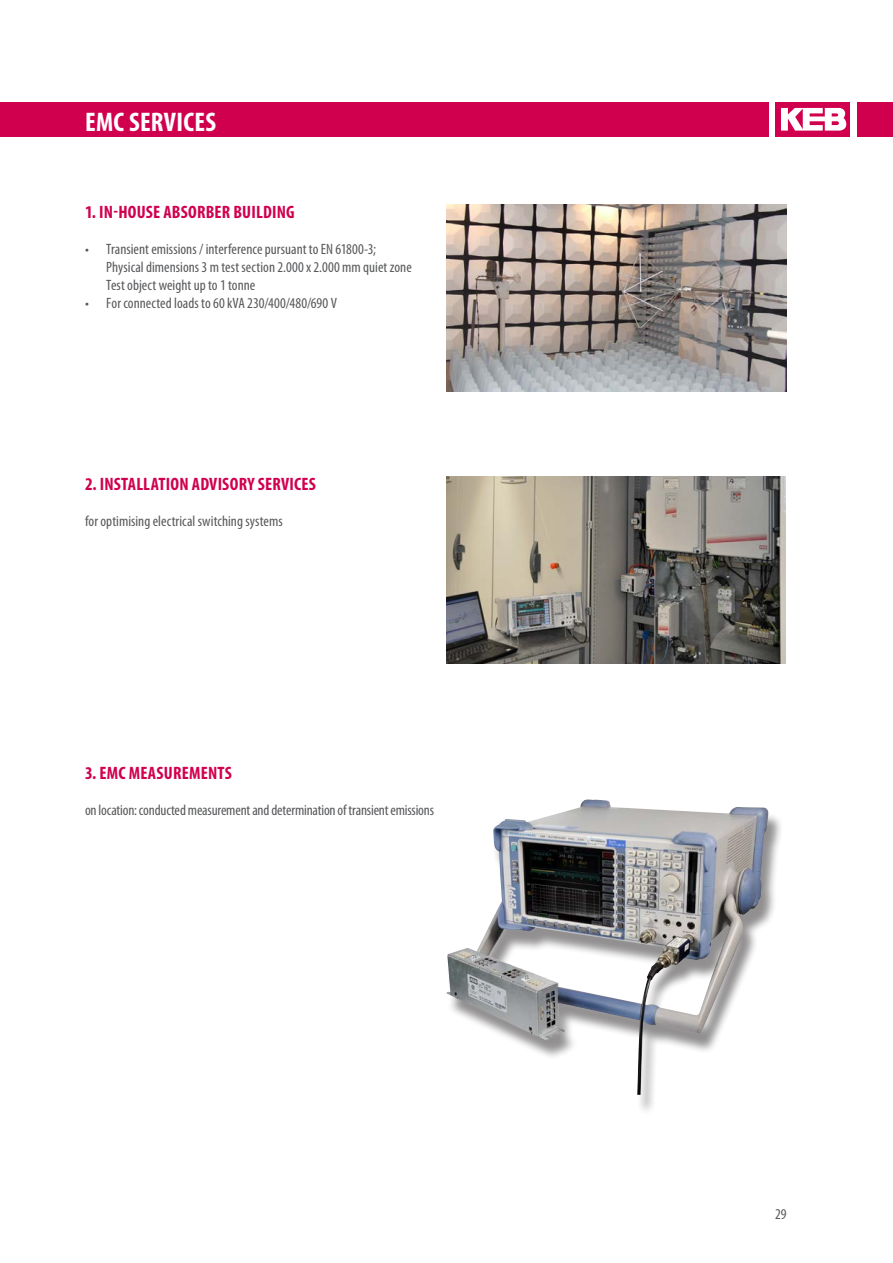
<style>
.page{position:relative;width:893px;height:1263px;background:#fff}
.page>*{position:absolute;margin:0;border:0;box-sizing:border-box;transform-origin:0 0}
.t1{font:700 condensed 27px "Myriad Pro";letter-spacing:.01em;color:#fff}
.justify_10pt{font:700 condensed 18px "Myriad Pro";letter-spacing:.01em;color:#d1004f}
.ragged_10pt{font:condensed 15px/18px "Myriad Pro";color:#57585a}
.justify_10pt-2{font:condensed 15px "Myriad Pro";letter-spacing:.005em;color:#57585a}
</style>
<div class="page">
<div style="left:775px;top:102px;width:75px;height:34px;background:#d1004f"></div>
<svg style="left:781px;top:108px;width:66px;height:23px"></svg>
<div style="left:857px;top:102px;width:36px;height:34px;background:#d1004f"></div>
<div style="left:0;top:102px;width:769px;height:34px;background:#d1004f"></div>
<img style="left:446px;top:204px;width:341px;height:187px">
<img style="left:446px;top:476px;width:340px;height:187px">
<div style="left:447px;top:805px;width:337px;height:310px;background:#231f20;opacity:.5"></div>
<img style="left:446px;top:799px;width:322px;height:296px">
<p class="t1" style="left:85px;top:105px;width:132px">EMC SERVICES</p>
<p class="justify_10pt" style="left:85px;top:200px;width:211px">1. IN-HOUSE ABSORBER BUILDING</p>
<p class="ragged_10pt" style="left:106px;top:239px;width:307px;text-indent:-21px">• Transient emissions / interference pursuant to EN 61800-3;<br>Physical dimensions 3 m test section 2.000 x 2.000 mm quiet zone<br>Test object weight up to 1 tonne</p>
<p class="ragged_10pt" style="left:85px;top:293px;width:253px">• For connected loads to 60 kVA 230/400/480/690 V</p>
<p class="justify_10pt" style="left:85px;top:472px;width:232px">2. INSTALLATION ADVISORY SERVICES</p>
<p class="justify_10pt-2" style="left:85px;top:512px;width:199px">for optimising electrical switching systems</p>
<p class="justify_10pt" style="left:85px;top:762px;width:148px">3. EMC MEASUREMENTS</p>
<p class="ragged_10pt" style="left:85px;top:801px;width:351px">on location: conducted measurement and determination of transient emissions</p>
<p class="ragged_10pt" style="left:775px;top:1205px;width:13px">29</p>
</div>
